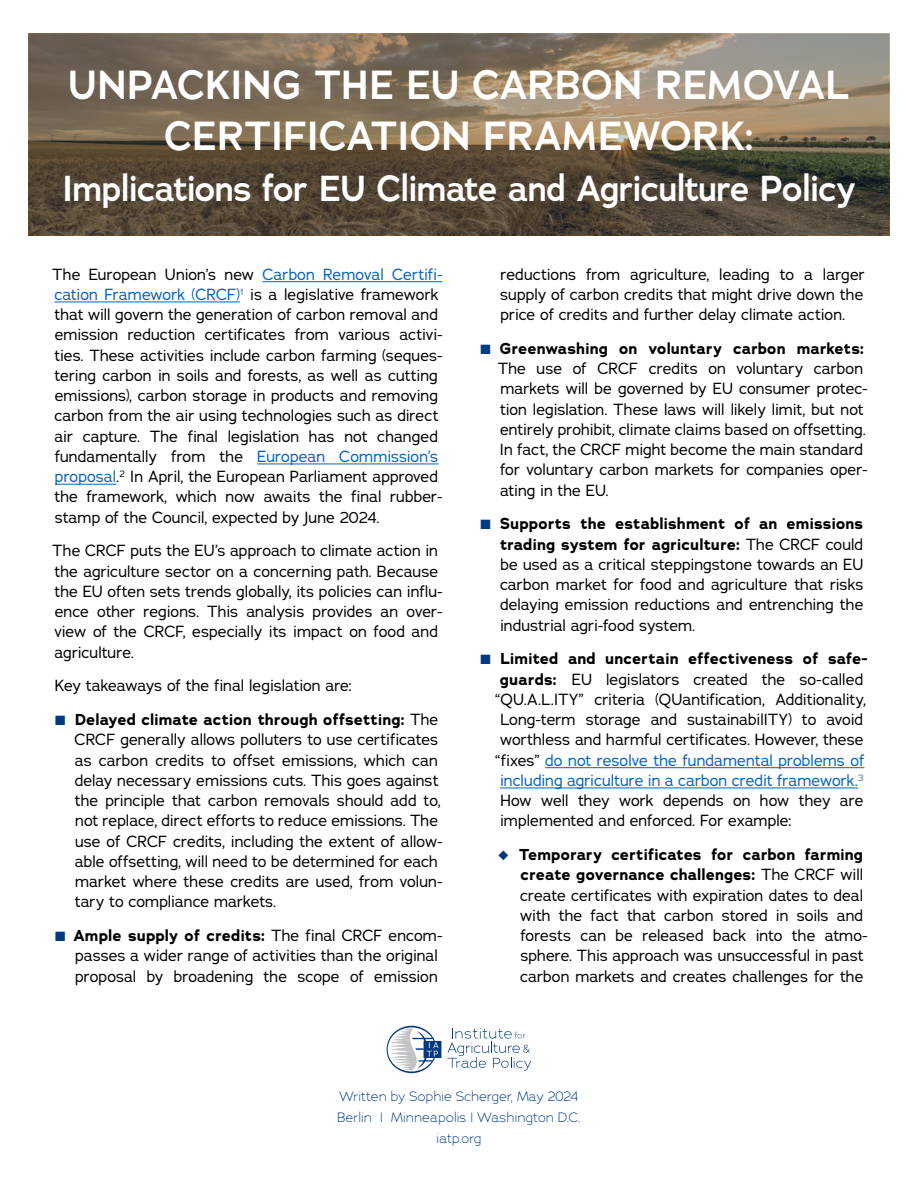
<style>
.page{position:relative;width:918px;height:1188px;background:#fff}
.page>*{position:absolute;margin:0;border:0;box-sizing:border-box;transform-origin:0 0}
.t1{font:600 40.5px/51px "Adrianna";letter-spacing:-.02em;color:#fff;text-align:center}
.t2{font:600 36px "Adrianna";letter-spacing:-.03em;color:#fff}
.t3{font:15.75px/20.2px "Adrianna";color:#000}
.t4{font:15.75px "Adrianna";color:#0563c1}
.t5{font:700 15.75px "Adrianna";color:#000}
.t6{font:300 13.5px/20.9px "Adrianna";color:#013a81;text-align:center}
.s1{color:#0563c1}
.s2{color:#013a81}
.s3{font-weight:700}
.s4{color:#000}
</style>
<div class="page">
<hr style="left:262px;top:281px;width:180px;height:1px;background:#0563c1">
<hr style="left:55px;top:302px;width:185px;height:1px;background:#0563c1">
<hr style="left:257px;top:464px;width:182px;height:1px;background:#0563c1">
<hr style="left:55px;top:484px;width:61px;height:1px;background:#0563c1">
<hr style="left:545px;top:767px;width:319px;height:1px;background:#0563c1">
<hr style="left:500px;top:788px;width:358px;height:1px;background:#0563c1">
<svg style="left:447px;top:1028px;width:84px;height:43px"></svg>
<svg style="left:387px;top:1026px;width:54px;height:47px"></svg>
<svg style="left:29px;top:35px;width:860px;height:200px;background:#71624f"></svg>
<h1 class="t1" style="left:67px;top:60px;width:785px">UNPACKING THE EU CARBON REMOVAL<br>CERTIFICATION FRAMEWORK:</h1>
<h2 class="t2" style="left:62px;top:166px;width:796px">Implications for EU Climate and Agriculture Policy</h2>
<p class="t3" style="left:52px;top:264px;width:392px">The European Union’s new <span class="s1">Carbon Removal Certifi&shy;cation Framework (CRCF)</span><sup>1</sup> is a legislative framework that will govern the generation of carbon removal and emission reduction certificates from various activi&shy;ties. These activities include carbon farming (seques&shy;tering carbon in soils and forests, as well as cutting emissions), carbon storage in products and removing carbon from the air using technologies such as direct air capture. The final legislation has not changed fundamentally from the <span class="s1">European Commission’s proposal</span>.<sup>2</sup> In April, the European Parliament approved the framework, which now awaits the final rubber&shy;stamp of the Council, expected by June 2024.</p>
<p class="t3" style="left:52px;top:540px;width:392px">The CRCF puts the EU’s approach to climate action in the agriculture sector on a concerning path. Because the EU often sets trends globally, its policies can influ&shy;ence other regions. This analysis provides an over&shy;view of the CRCF, especially its impact on food and agriculture.</p>
<p class="t3" style="left:55px;top:675px;width:299px">Key takeaways of the final legislation are:</p>
<p class="t3" style="left:75px;top:709px;width:369px;text-indent:-19px"><span class="s2">■</span> <span class="s3">Delayed climate action through offsetting:</span> The CRCF generally allows polluters to use certificates as carbon credits to offset emissions, which can delay necessary emissions cuts. This goes against the principle that carbon removals should add to, not replace, direct efforts to reduce emissions. The use of CRCF credits, including the extent of allow&shy;able offsetting, will need to be determined for each market where these credits are used, from volun&shy;tary to compliance markets.</p>
<p class="t3" style="left:75px;top:925px;width:369px;text-indent:-20px"><span class="s2">■</span> <span class="s3">Ample supply of credits:</span> The final CRCF encom&shy;passes a wider range of activities than the original proposal by broadening the scope of emission</p>
<p class="t3" style="left:500px;top:264px;width:366px;text-align:justify">reductions from agriculture, leading to a larger supply of carbon credits that might drive down the price of credits and further delay climate action.</p>
<p class="t3" style="left:498px;top:338px;width:371px;text-indent:-17px"><span class="s2">■</span> <span class="s3">Greenwashing on voluntary carbon markets:<br></span>The use of CRCF credits on voluntary carbon markets will be governed by EU consumer protec&shy;tion legislation. These laws will likely limit, but not entirely prohibit, climate claims based on offsetting.<br>In fact, the CRCF might become the main standard for voluntary carbon markets for companies oper&shy;ating in the EU.</p>
<p class="t3" style="left:500px;top:513px;width:365px;text-align:justify;text-indent:-19px"><span class="s2">■</span> <span class="s3">Supports the establishment of an emissions trading system for agriculture:</span> The CRCF could be used as a critical steppingstone towards an EU carbon market for food and agriculture that risks delaying emission reductions and entrenching the industrial agri-food system.</p>
<p class="t5" style="left:480px;top:648px;width:389px"><span class="s2">■</span> Limited and uncertain effectiveness of safe-</p>
<p class="t3" style="left:500px;top:669px;width:365px"><span class="s3">guards:</span> EU legislators created the so-called</p>
<p class="t3" style="left:495px;top:689px;width:372px">“QU.A.L.ITY” criteria (QUantification, Additionality,</p>
<p class="t3" style="left:500px;top:709px;width:364px">Long-term storage and sustainabilITY) to avoid</p>
<p class="t3" style="left:500px;top:729px;width:365px">worthless and harmful certificates. However, these</p>
<p class="t4" style="left:495px;top:750px;width:371px"><span class="s4">“fixes”</span> do not resolve the fundamental problems of</p>
<p class="t4" style="left:500px;top:770px;width:365px">including agriculture in a carbon credit framework.<sup>3</sup></p>
<p class="t3" style="left:500px;top:790px;width:365px">How well they work depends on how they are</p>
<p class="t3" style="left:500px;top:810px;width:293px">implemented and enforced. For example:</p>
<p class="t3" style="left:520px;top:844px;width:349px;text-indent:-22px"><span class="s2">◆</span> <span class="s3">Temporary certificates for carbon farming create governance challenges:</span> The CRCF will create certificates with expiration dates to deal with the fact that carbon stored in soils and forests can be released back into the atmo&shy;sphere. This approach was unsuccessful in past carbon markets and creates challenges for the</p>
<p class="t6" style="left:338px;top:1085px;width:244px">Written by Sophie Scherger, May 2024<br>Berlin | Minneapolis | Washington D.C. iatp.org</p>
</div>
